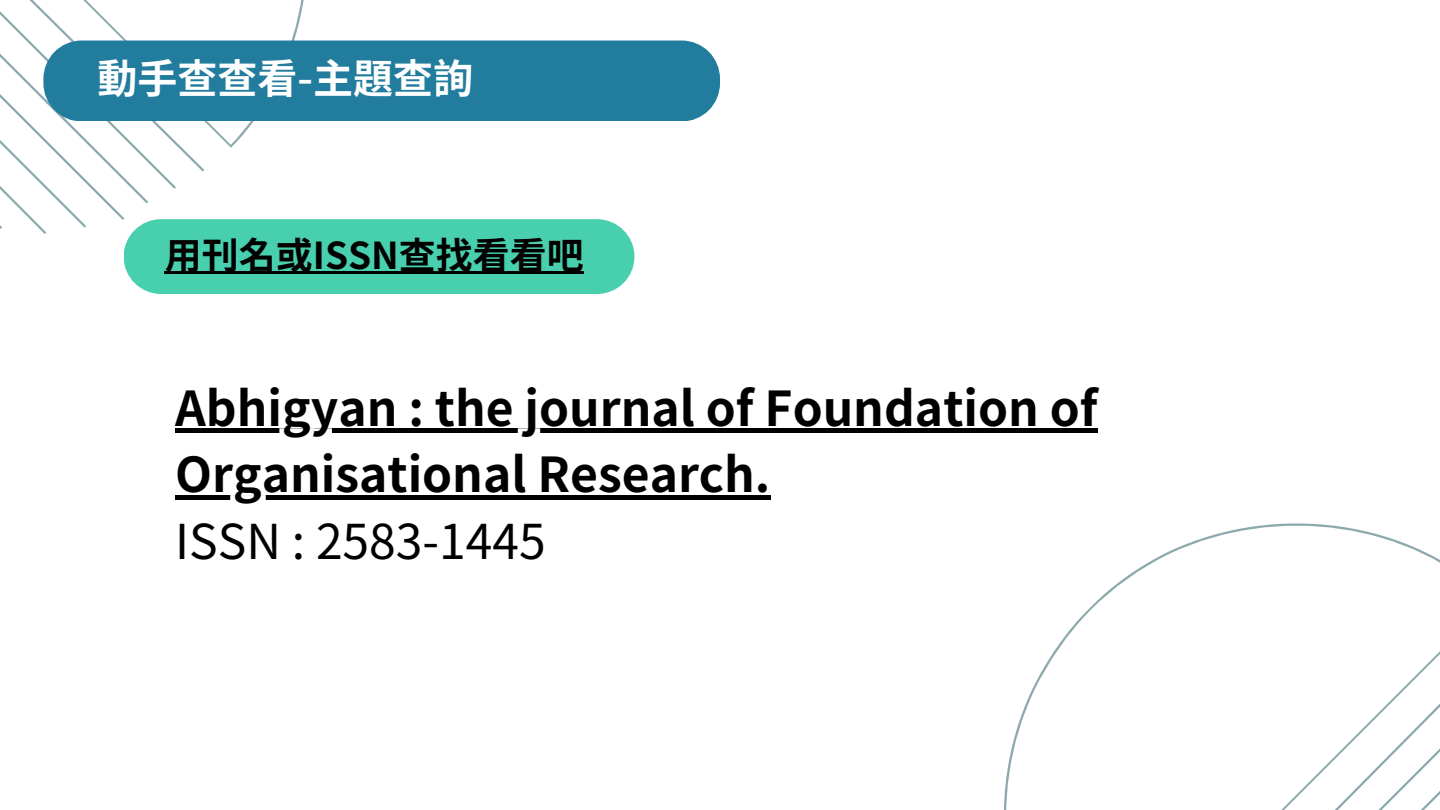
<style>
.page{position:relative;width:1440px;height:810px;background:#fff}
.page>*{position:absolute;margin:0;border:0;box-sizing:border-box;transform-origin:0 0}
.t1{font:700 48px/66.8px "Noto Sans TC";color:#000}
.t2{font:700 40px "Noto Sans CJ Ksc";color:#fff}
.t3{font:700 37px "Noto Sans TC";color:#000}
.s1{font-family:"Kollektif"}
.s2{font-weight:400}
</style>
<div class="page">
<svg style="left:1004px;top:523px;width:436px;height:287px"></svg>
<svg style="left:1110px;top:624px;width:330px;height:186px"></svg>
<svg style="left:1134px;top:653px;width:306px;height:157px"></svg>
<svg style="left:1162px;top:680px;width:278px;height:130px"></svg>
<svg style="left:207px;top:0;width:123px;height:148px"></svg>
<svg style="left:0;top:0;width:207px;height:235px"></svg>
<div style="left:43px;top:41px;width:677px;height:80px;background:#227c9d"></div>
<hr style="left:175px;top:429px;width:923px;height:4px;background:#000">
<div style="left:175px;top:495px;width:596px;height:5px;background:#000"></div>
<div style="left:124px;top:219px;width:510px;height:75px;background:#48cfae;border-radius:37px"></div>
<hr style="left:165px;top:271px;width:419px;height:3px;background:#000">
<p class="t2" style="left:98px;top:46px;width:377px">動手查查看<span class="s1">-</span>主題查詢</p>
<p class="t3" style="left:165px;top:226px;width:421px">用刊名或ISSN查找看看吧</p>
<p class="t1" style="left:175px;top:371px;width:924px">Abhigyan : the journal of Foundation of</p>
<p class="t1" style="left:175px;top:438px;width:597px">Organisational Research.<br><span class="s2">ISSN : 2583-1445</span></p>
</div>
